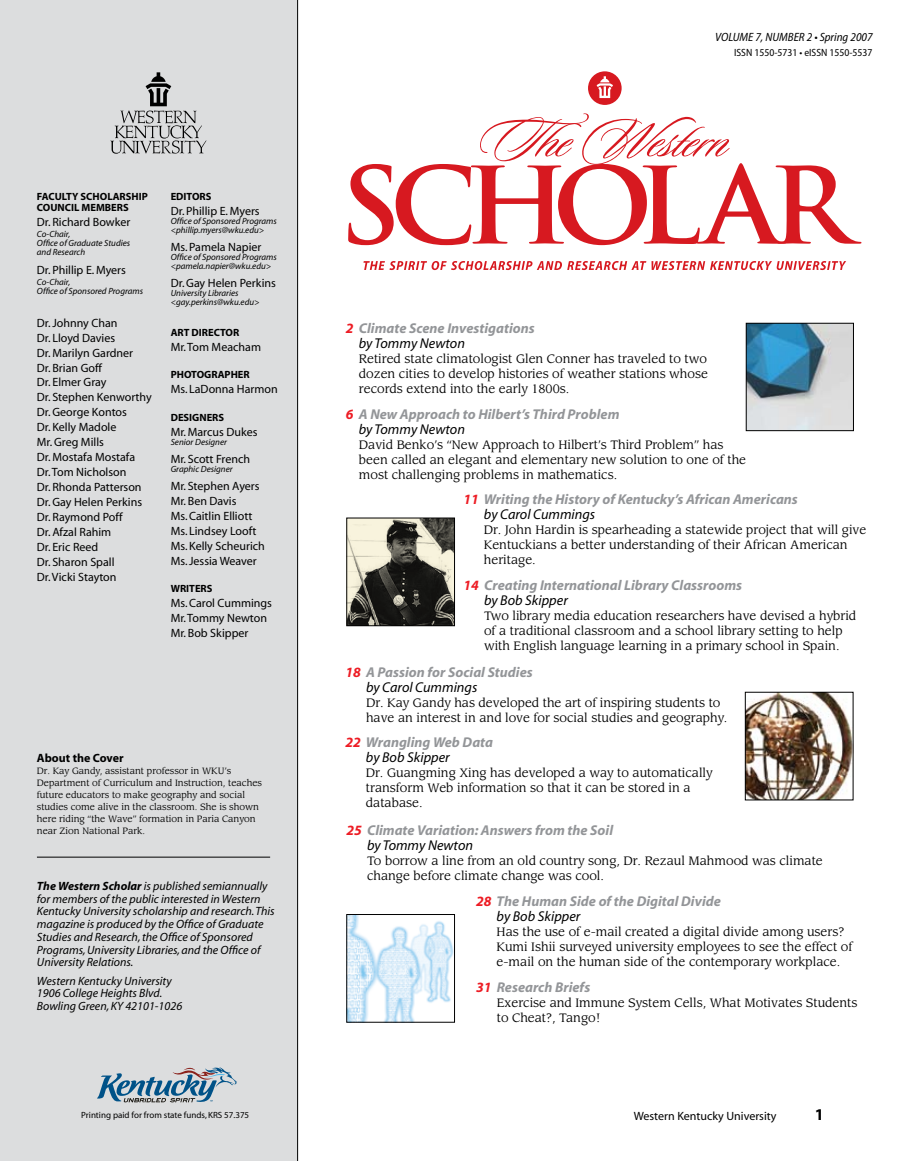
<style>
.page{position:relative;width:905px;height:1161px;background:#fff}
.page>*{position:absolute;margin:0;border:0;box-sizing:border-box;transform-origin:0 0}
.t1{font:italic 700 14.25px/15px "Myriad";color:#939598}
.t2{font:12px/15px "Leawood";color:#000}
.t3{font:12px/15px "Myriad";color:#000}
.t4{font:italic 12px/12.8px "Myriad";color:#000}
.t5{font:italic semi-condensed 12px "Myriad Pro";color:#000}
.t6{font:700 12px "Myriad";color:#000}
.t7{font:700 10.5px/11.2px "Myriad";color:#000}
.t8{font:semi-condensed 10.5px "Myriad Pro";color:#000}
.t9{font:italic 9px/9px "Myriad";color:#000}
.t10{font:9px/12px "Leawood";color:#000}
.t11{font:9px "Myriad";color:#000}
.s1{font-weight:700}
.s2{color:#ed1c24}
.s3{font-weight:400;color:#000}
</style>
<div class="page">
<div style="left:0;top:0;width:297px;height:1161px;background:#dcddde"></div>
<hr style="left:297px;top:0;width:1px;height:1161px;background:#000">
<svg style="left:348px;top:113px;width:513px;height:132px"></svg>
<svg style="left:363px;top:261px;width:483px;height:9px"></svg>
<div style="left:588px;top:71px;width:33px;height:34px;background:#d71920;border-radius:50%"></div>
<svg style="left:596px;top:76px;width:17px;height:22px"></svg>
<svg style="left:97px;top:1067px;width:140px;height:36px"></svg>
<img style="left:348px;top:520px;width:105px;height:104px">
<div style="left:346px;top:518px;width:109px;height:108px;border:1px solid #000"></div>
<img style="left:747px;top:325px;width:104px;height:104px">
<div style="left:745px;top:323px;width:108px;height:108px;border:1px solid #000"></div>
<img style="left:348px;top:916px;width:105px;height:105px">
<div style="left:346px;top:914px;width:109px;height:109px;border:1px solid #000"></div>
<img style="left:747px;top:694px;width:104px;height:104px">
<div style="left:745px;top:692px;width:108px;height:108px;border:1px solid #000"></div>
<hr style="left:37px;top:857px;width:233px;height:1px;background:#000">
<svg style="left:110px;top:72px;width:96px;height:82px"></svg>
<p class="t7" style="left:37px;top:191px;width:112px">FACULTY SCHOLARSHIP<br>COUNCIL MEMBERS</p>
<p class="t3" style="left:37px;top:215px;width:95px">Dr. Richard Bowker</p>
<p class="t9" style="left:37px;top:230px;width:95px">Co-Chair,<br>Office of Graduate Studies and Research</p>
<p class="t3" style="left:37px;top:263px;width:90px">Dr. Phillip E. Myers</p>
<p class="t9" style="left:37px;top:278px;width:108px">Co-Chair,<br>Office of Sponsored Programs</p>
<p class="t3" style="left:37px;top:316px;width:116px">Dr. Johnny Chan<br>Dr. Lloyd Davies<br>Dr. Marilyn Gardner<br>Dr. Brian Goff<br>Dr. Elmer Gray<br>Dr. Stephen Kenworthy<br>Dr. George Kontos<br>Dr. Kelly Madole<br>Mr. Greg Mills<br>Dr. Mostafa Mostafa<br>Dr. Tom Nicholson<br>Dr. Rhonda Patterson<br>Dr. Gay Helen Perkins<br>Dr. Raymond Poff<br>Dr. Afzal Rahim<br>Dr. Eric Reed<br>Dr. Sharon Spall<br>Dr. Vicki Stayton</p>
<p class="t7" style="left:171px;top:191px;width:41px">EDITORS</p>
<p class="t3" style="left:171px;top:204px;width:90px">Dr. Phillip E. Myers</p>
<p class="t9" style="left:171px;top:217px;width:108px">Office of Sponsored Programs &lt;phillip.myers@wku.edu&gt;</p>
<p class="t3" style="left:171px;top:240px;width:92px">Ms. Pamela Napier</p>
<p class="t9" style="left:171px;top:253px;width:108px">Office of Sponsored Programs &lt;pamela.napier@wku.edu&gt;</p>
<p class="t3" style="left:171px;top:276px;width:107px">Dr.Gay Helen Perkins</p>
<p class="t9" style="left:171px;top:289px;width:90px">University Libraries &lt;gay.perkins@wku.edu&gt;</p>
<p class="t7" style="left:171px;top:327px;width:70px">ART DIRECTOR</p>
<p class="t3" style="left:171px;top:340px;width:92px">Mr. Tom Meacham</p>
<p class="t7" style="left:171px;top:370px;width:81px">PHOTOGRAPHER</p>
<p class="t3" style="left:171px;top:382px;width:109px">Ms. LaDonna Harmon</p>
<p class="t7" style="left:171px;top:412px;width:54px">DESIGNERS</p>
<p class="t3" style="left:171px;top:425px;width:88px">Mr. Marcus Dukes</p>
<p class="t9" style="left:171px;top:438px;width:58px">Senior Designer</p>
<p class="t3" style="left:171px;top:452px;width:81px">Mr. Scott French</p>
<p class="t9" style="left:171px;top:465px;width:63px">Graphic Designer</p>
<p class="t3" style="left:171px;top:479px;width:96px">Mr. Stephen Ayers<br>Mr. Ben Davis<br>Ms. Caitlin Elliott<br>Ms. Lindsey Looft<br>Ms. Kelly Scheurich<br>Ms. Jessia Weaver</p>
<p class="t7" style="left:171px;top:583px;width:42px">WRITERS</p>
<p class="t3" style="left:171px;top:596px;width:103px">Ms. Carol Cummings<br>Mr. Tommy Newton<br>Mr. Bob Skipper</p>
<p class="t6" style="left:37px;top:751px;width:88px">ABOUT THE COVER</p>
<p class="t10" style="left:37px;top:765px;width:227px">Dr. Kay Gandy, assistant professor in WKU’s Department of Curriculum and Instruction, teaches future educators to make geography and social studies come alive in the classroom. She is shown here riding “the Wave” formation in Paria Canyon near Zion National Park.</p>
<p class="t4" style="left:37px;top:880px;width:239px"><span class="s1">The Western Scholar</span> is published semiannually for members of the public interested in Western Kentucky University scholarship and research. This magazine is produced by the Office of Graduate Studies and Research, the Office of Sponsored Programs, University Libraries, and the Office of University Relations.</p>
<p class="t4" style="left:37px;top:975px;width:147px">Western Kentucky University<br>1906 College Heights Blvd.<br>Bowling Green, KY 42101-1026</p>
<p class="t11" style="left:81px;top:1110px;width:169px">Printing paid for from state funds, KRS 57.375</p>
<p class="t5" style="left:715px;top:31px;width:159px">VOLUME 7, NUMBER 2 • Spring 2007</p>
<p class="t8" style="left:734px;top:47px;width:140px">ISSN 1550-5731 • eISSN 1550-5537</p>
<p class="t1" style="left:359px;top:321px;width:177px;text-indent:-13px"><span class="s2">2</span> Climate Scene Investigations <span class="s3">by Tommy Newton</span></p>
<p class="t2" style="left:359px;top:351px;width:350px;text-align:justify">Retired state climatologist Glen Conner has traveled to two dozen cities to develop histories of weather stations whose records extend into the early 1800s.</p>
<p class="t1" style="left:359px;top:407px;width:262px;text-indent:-13px"><span class="s2">6</span> A New Approach to Hilbert’s Third Problem <span class="s3">by Tommy Newton</span></p>
<p class="t2" style="left:359px;top:437px;width:389px">David Benko’s “New Approach to Hilbert’s Third Problem” has been called an elegant and elementary new solution to one of the most challenging problems in mathematics.</p>
<p class="t1" style="left:484px;top:493px;width:315px;text-indent:-21px"><span class="s2">11</span> Writing the History of Kentucky’s African Americans <span class="s3">by Carol Cummings</span></p>
<p class="t2" style="left:484px;top:523px;width:384px">Dr. John Hardin is spearheading a statewide project that will give<br>Kentuckians a better understanding of their African American heritage.</p>
<p class="t1" style="left:484px;top:578px;width:259px;text-indent:-21px"><span class="s2">14</span> Creating International Library Classrooms <span class="s3">by Bob Skipper</span></p>
<p class="t2" style="left:484px;top:609px;width:373px">Two library media education researchers have devised a hybrid of a traditional classroom and a school library setting to help with English language learning in a primary school in Spain.</p>
<p class="t1" style="left:366px;top:665px;width:168px;text-indent:-21px"><span class="s2">18</span> A Passion for Social Studies <span class="s3">by Carol Cummings</span></p>
<p class="t2" style="left:366px;top:695px;width:362px">Dr. Kay Gandy has developed the art of inspiring students to have an interest in and love for social studies and geography.</p>
<p class="t1" style="left:366px;top:736px;width:129px;text-indent:-21px"><span class="s2">22</span> Wrangling Web Data <span class="s3">by Bob Skipper</span></p>
<p class="t2" style="left:366px;top:766px;width:348px">Dr. Guangming Xing has developed a way to automatically transform Web information so that it can be stored in a database.</p>
<p class="t1" style="left:367px;top:823px;width:247px;text-indent:-21px"><span class="s2">25</span> Climate Variation: Answers from the Soil <span class="s3">by Tommy Newton</span></p>
<p class="t2" style="left:367px;top:853px;width:457px">To borrow a line from an old country song, Dr. Rezaul Mahmood was climate change before climate change was cool.</p>
<p class="t1" style="left:496px;top:895px;width:226px;text-indent:-21px"><span class="s2">28</span> The Human Side of the Digital Divide <span class="s3">by Bob Skipper</span></p>
<p class="t2" style="left:496px;top:925px;width:357px">Has the use of e-mail created a digital divide among users?<br>Kumi Ishii surveyed university employees to see the effect of e-mail on the human side of the contemporary workplace.</p>
<p class="t1" style="left:476px;top:981px;width:116px"><span class="s2">31</span> Research Briefs</p>
<p class="t2" style="left:497px;top:996px;width:362px">Exercise and Immune System Cells, What Motivates Students to Cheat?, Tango!</p>
<p class="t3" style="left:633px;top:1109px;width:144px">Western Kentucky University</p>
</div>
